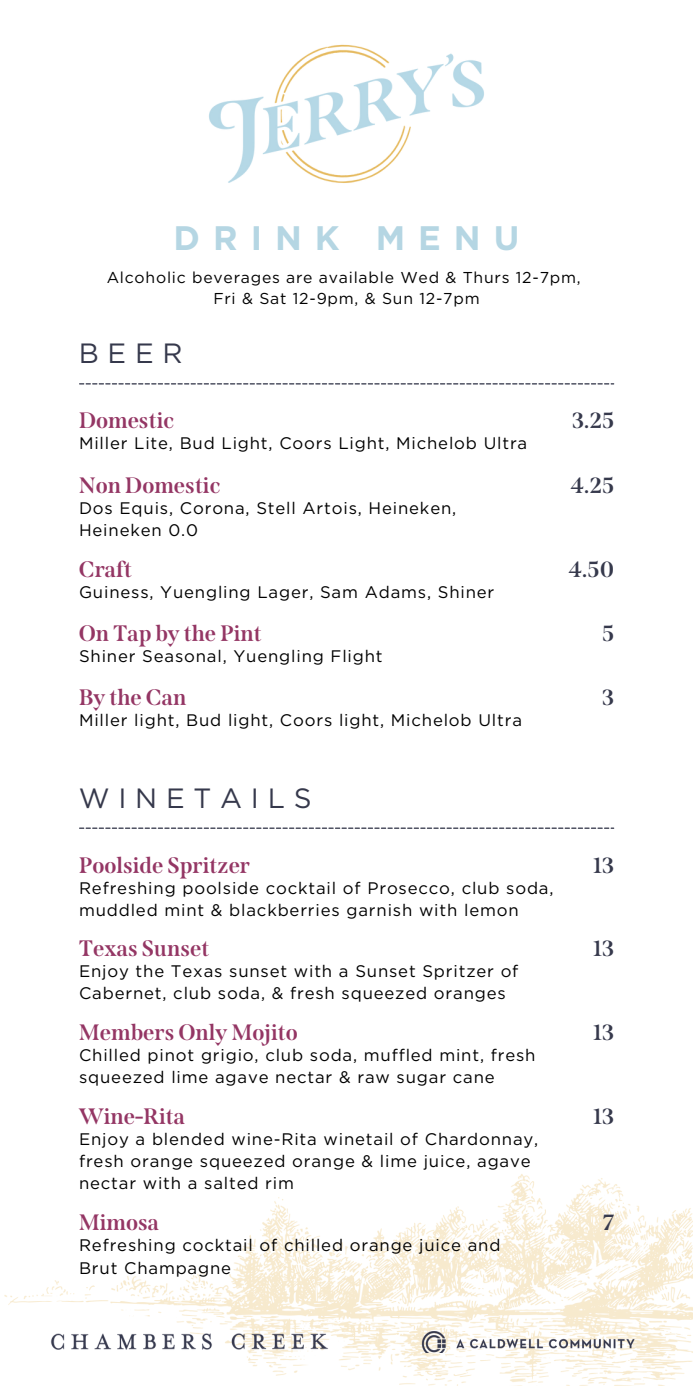
<style>
.page{position:relative;width:693px;height:1386px;background:#fff}
.page>*{position:absolute;margin:0;border:0;box-sizing:border-box;transform-origin:0 0}
.t1{font:700 33.95px "Gotham";letter-spacing:.38em;color:#b5d6e3}
.t2{font:27.82px "Gotham";letter-spacing:.315em;color:#36394c}
.t3{font:700 22.22px "Span";color:#943664}
.t4{font:700 22.22px "Span";color:#36394c}
.t5{font:16.8px/22.4px "Gotham";letter-spacing:.05em;color:#000}
.t6{font:15.75px "Gotham";letter-spacing:.05em;color:#000}
</style>
<div class="page">
<img style="left:209px;top:44px;width:275px;height:139px">
<svg style="left:79px;top:383px;width:535px;height:2px"></svg>
<svg style="left:79px;top:828px;width:535px;height:1px"></svg>
<img style="left:4px;top:1174px;width:689px;height:212px">
<img style="left:48px;top:1330px;width:282px;height:23px">
<img style="left:417px;top:1332px;width:222px;height:21px">
<h1 class="t1" style="left:174px;top:217px;width:347px">DRINK MENU</h1>
<p class="t6" style="left:107px;top:268px;width:476px">Alcoholic beverages are available Wed &amp; Thurs 12-7pm,</p>
<p class="t6" style="left:213px;top:289px;width:268px">Fri &amp; Sat 12-9pm, &amp; Sun 12-7pm</p>
<h2 class="t2" style="left:79px;top:337px;width:105px">BEER</h2>
<h3 class="t3" style="left:79px;top:407px;width:97px">Domestic</h3>
<p class="t5" style="left:79px;top:432px;width:450px">Miller Lite, Bud Light, Coors Light, Michelob Ultra</p>
<p class="t3" style="left:79px;top:472px;width:144px">Non Domestic</p>
<p class="t5" style="left:79px;top:496px;width:379px">Dos Equis, Corona, Stell Artois, Heineken,<br>Heineken 0.0</p>
<h3 class="t3" style="left:79px;top:556px;width:55px">Craft</h3>
<p class="t5" style="left:79px;top:580px;width:417px">Guiness, Yuengling Lager, Sam Adams, Shiner</p>
<h4 class="t3" style="left:79px;top:620px;width:184px">On Tap by the Pint</h4>
<h4 class="t5" style="left:79px;top:645px;width:305px">Shiner Seasonal, Yuengling Flight</h4>
<p class="t3" style="left:79px;top:685px;width:109px">By the Can</p>
<p class="t5" style="left:79px;top:709px;width:444px">Miller light, Bud light, Coors light, Michelob Ultra</p>
<p class="t4" style="left:572px;top:407px;width:44px">3.25</p>
<p class="t4" style="left:571px;top:472px;width:45px">4.25</p>
<p class="t4" style="left:569px;top:556px;width:47px">4.50</p>
<h4 class="t4" style="left:602px;top:620px;width:14px">5</h4>
<p class="t4" style="left:602px;top:685px;width:13px">3</p>
<h4 class="t2" style="left:79px;top:781px;width:234px">WINETAILS</h4>
<p class="t3" style="left:79px;top:852px;width:173px">Poolside Spritzer</p>
<h4 class="t5" style="left:79px;top:876px;width:476px">Refreshing poolside cocktail of Prosecco, club soda, muddled mint &amp; blackberries garnish with lemon</h4>
<h4 class="t3" style="left:79px;top:935px;width:132px">Texas Sunset</h4>
<p class="t5" style="left:79px;top:959px;width:441px">Enjoy the Texas sunset with a Sunset Spritzer of<br>Cabernet, club soda, &amp; fresh squeezed oranges</p>
<p class="t3" style="left:79px;top:1019px;width:220px">Members Only Mojito</p>
<p class="t5" style="left:79px;top:1044px;width:458px">Chilled pinot grigio, club soda, muffled mint, fresh squeezed lime agave nectar &amp; raw sugar cane</p>
<h3 class="t3" style="left:79px;top:1103px;width:108px">Wine-Rita</h3>
<h4 class="t5" style="left:79px;top:1128px;width:461px">Enjoy a blended wine-Rita winetail of Chardonnay, fresh orange squeezed orange &amp; lime juice, agave nectar with a salted rim</h4>
<h4 class="t3" style="left:79px;top:1209px;width:82px">Mimosa</h4>
<p class="t5" style="left:79px;top:1234px;width:423px">Refreshing cocktail of chilled orange juice and<br>Brut Champagne</p>
<h4 class="t4" style="left:593px;top:852px;width:23px">13</h4>
<p class="t4" style="left:593px;top:935px;width:23px">13</p>
<p class="t4" style="left:593px;top:1019px;width:23px">13</p>
<h2 class="t4" style="left:593px;top:1103px;width:23px">13</h2>
<h4 class="t4" style="left:603px;top:1209px;width:13px">7</h4>
</div>
